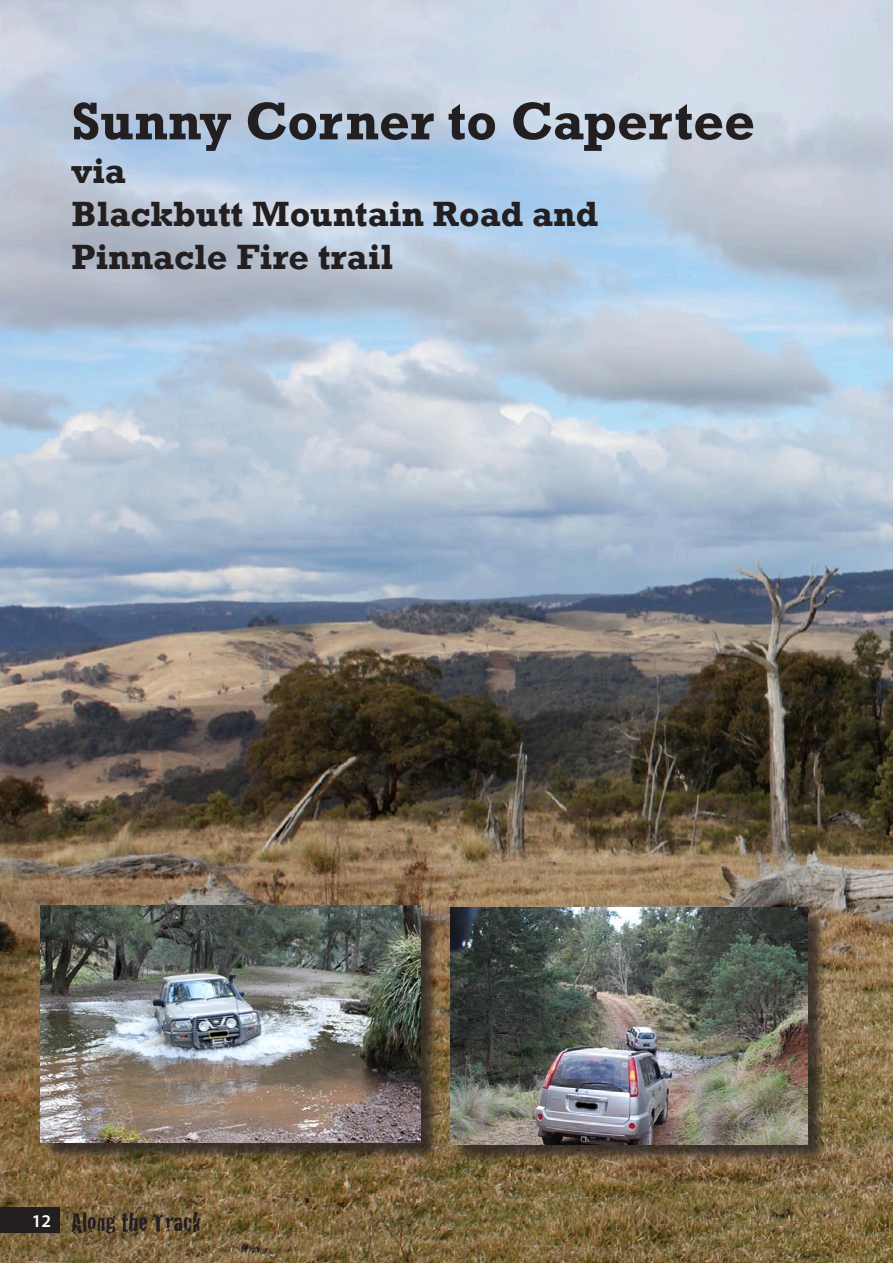
<style>
.page{position:relative;width:893px;height:1263px;background:#fff}
.page>*{position:absolute;margin:0;border:0;box-sizing:border-box;transform-origin:0 0}
.t1{font:700 54px "Rockwell";color:#231f20}
.t2{font:700 36px/43.2px "Rockwell";color:#231f20}
.t3{font:27px "Cracked";color:#231f20}
</style>
<div class="page">
<img style="left:0;top:0;width:893px;height:1263px">
<div style="left:0;top:1208px;width:60px;height:25px;background:#231f20"></div>
<div style="left:43px;top:908px;width:396px;height:253px;background:#231f20;opacity:.75"></div>
<img style="left:41px;top:906px;width:379px;height:236px">
<div style="left:453px;top:910px;width:374px;height:253px;background:#231f20;opacity:.75"></div>
<img style="left:451px;top:908px;width:357px;height:237px">
<h1 class="t1" style="left:72px;top:88px;width:685px">Sunny Corner to Capertee</h1>
<p class="t2" style="left:72px;top:149px;width:528px">via<br>Blackbutt Mountain Road and<br>Pinnacle Fire trail</p>
<p class="t3" style="left:32px;top:1201px;width:171px"><sup>12</sup> Along the Track</p>
</div>
